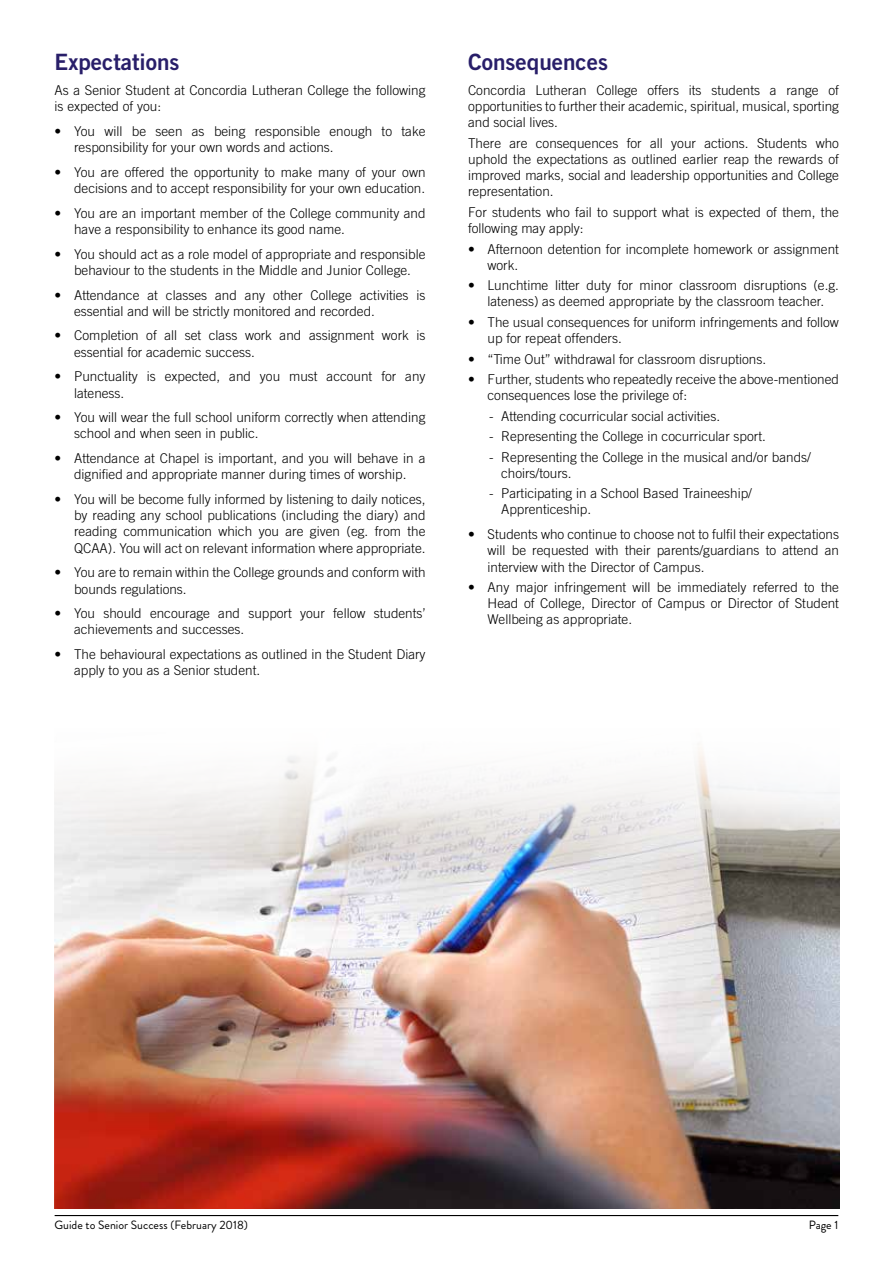
<style>
.page{position:relative;width:893px;height:1263px;background:#fff}
.page>*{position:absolute;margin:0;border:0;box-sizing:border-box;transform-origin:0 0}
.t1{font:22.5px "Trade Gothic LT Std Bd 2";color:#281e69}
.t2{font:300 13.5px/16.2px "Trade Gothic LT Std";color:#000}
.t3{font:12px "Brandon Grotesque";color:#000}
</style>
<div class="page">
<hr style="left:55px;top:1215px;width:783px;height:1px;background:#000">
<img style="left:55px;top:747px;width:785px;height:462px">
<h1 class="t1" style="left:55px;top:48px;width:126px">Expectations</h1>
<p class="t2" style="left:55px;top:82px;width:372px">As a Senior Student at Concordia Lutheran College the following is expected of you:</p>
<p class="t2" style="left:74px;top:123px;width:353px;text-indent:-19px">• You will be seen as being responsible enough to take responsibility for your own words and actions.</p>
<p class="t2" style="left:55px;top:164px;width:372px;text-align:right">• You are offered the opportunity to make many of your own decisions and to accept responsibility for your own education.</p>
<p class="t2" style="left:74px;top:205px;width:353px;text-indent:-19px">• You are an important member of the College community and have a responsibility to enhance its good name.</p>
<p class="t2" style="left:55px;top:245px;width:372px;text-align:center">• You should act as a role model of appropriate and responsible behaviour to the students in the Middle and Junior College.</p>
<p class="t2" style="left:74px;top:286px;width:353px;text-indent:-19px">• Attendance at classes and any other College activities is essential and will be strictly monitored and recorded.</p>
<p class="t2" style="left:74px;top:327px;width:353px;text-indent:-19px">• Completion of all set class work and assignment work is essential for academic success.</p>
<p class="t2" style="left:74px;top:368px;width:353px;text-indent:-19px">• Punctuality is expected, and you must account for any lateness.</p>
<p class="t2" style="left:74px;top:409px;width:353px;text-indent:-19px">• You will wear the full school uniform correctly when attending school and when seen in public.</p>
<p class="t2" style="left:55px;top:450px;width:372px;text-align:center">• Attendance at Chapel is important, and you will behave in a dignified and appropriate manner during times of worship.</p>
<p class="t2" style="left:74px;top:491px;width:353px;text-align:justify;text-indent:-19px">• You will be become fully informed by listening to daily notices, by reading any school publications (including the diary) and reading communication which you are given (eg. from the QCAA). You will act on relevant information where appropriate.</p>
<p class="t2" style="left:74px;top:564px;width:353px;text-indent:-19px">• You are to remain within the College grounds and conform with bounds regulations.</p>
<p class="t2" style="left:74px;top:605px;width:353px;text-indent:-19px">• You should encourage and support your fellow students’ achievements and successes.</p>
<p class="t2" style="left:74px;top:646px;width:353px;text-indent:-19px">• The behavioural expectations as outlined in the Student Diary apply to you as a Senior student.</p>
<h1 class="t1" style="left:468px;top:48px;width:142px">Consequences</h1>
<p class="t2" style="left:468px;top:82px;width:372px;text-align:justify">Concordia Lutheran College offers its students a range of opportunities to further their academic, spiritual, musical, sporting and social lives.</p>
<p class="t2" style="left:468px;top:135px;width:372px;text-align:justify">There are consequences for all your actions. Students who uphold the expectations as outlined earlier reap the rewards of improved marks, social and leadership opportunities and College representation.</p>
<p class="t2" style="left:468px;top:204px;width:372px">For students who fail to support what is expected of them, the following may apply:</p>
<p class="t2" style="left:488px;top:240px;width:353px;text-indent:-19px">• Afternoon detention for incomplete homework or assignment work.</p>
<p class="t2" style="left:468px;top:277px;width:372px;text-align:center">• Lunchtime litter duty for minor classroom disruptions (e.g. lateness) as deemed appropriate by the classroom teacher.</p>
<p class="t2" style="left:488px;top:314px;width:353px;text-indent:-19px">• The usual consequences for uniform infringements and follow up for repeat offenders.</p>
<p class="t2" style="left:468px;top:350px;width:300px">• “Time Out” withdrawal for classroom disruptions.</p>
<p class="t2" style="left:488px;top:371px;width:353px;text-indent:-19px">• Further, students who repeatedly receive the above-mentioned consequences lose the privilege of:</p>
<p class="t2" style="left:489px;top:407px;width:232px">- Attending cocurricular social activities.</p>
<p class="t2" style="left:489px;top:428px;width:278px">- Representing the College in cocurricular sport.</p>
<p class="t2" style="left:501px;top:448px;width:311px;text-indent:-12px">- Representing the College in the musical and/or bands/ choirs/tours.</p>
<p class="t2" style="left:501px;top:485px;width:252px;text-indent:-12px">- Participating in a School Based Traineeship/<br>Apprenticeship.</p>
<p class="t2" style="left:488px;top:526px;width:353px;text-align:justify;text-indent:-19px">• Students who continue to choose not to fulfil their expectations will be requested with their parents/guardians to attend an interview with the Director of Campus.</p>
<p class="t2" style="left:488px;top:579px;width:353px;text-align:justify;text-indent:-19px">• Any major infringement will be immediately referred to the Head of College, Director of Campus or Director of Student Wellbeing as appropriate.</p>
<p class="t3" style="left:55px;top:1216px;width:195px">Guide to Senior Success (February 2018)</p>
<p class="t3" style="left:809px;top:1216px;width:31px">Page 1</p>
</div>
